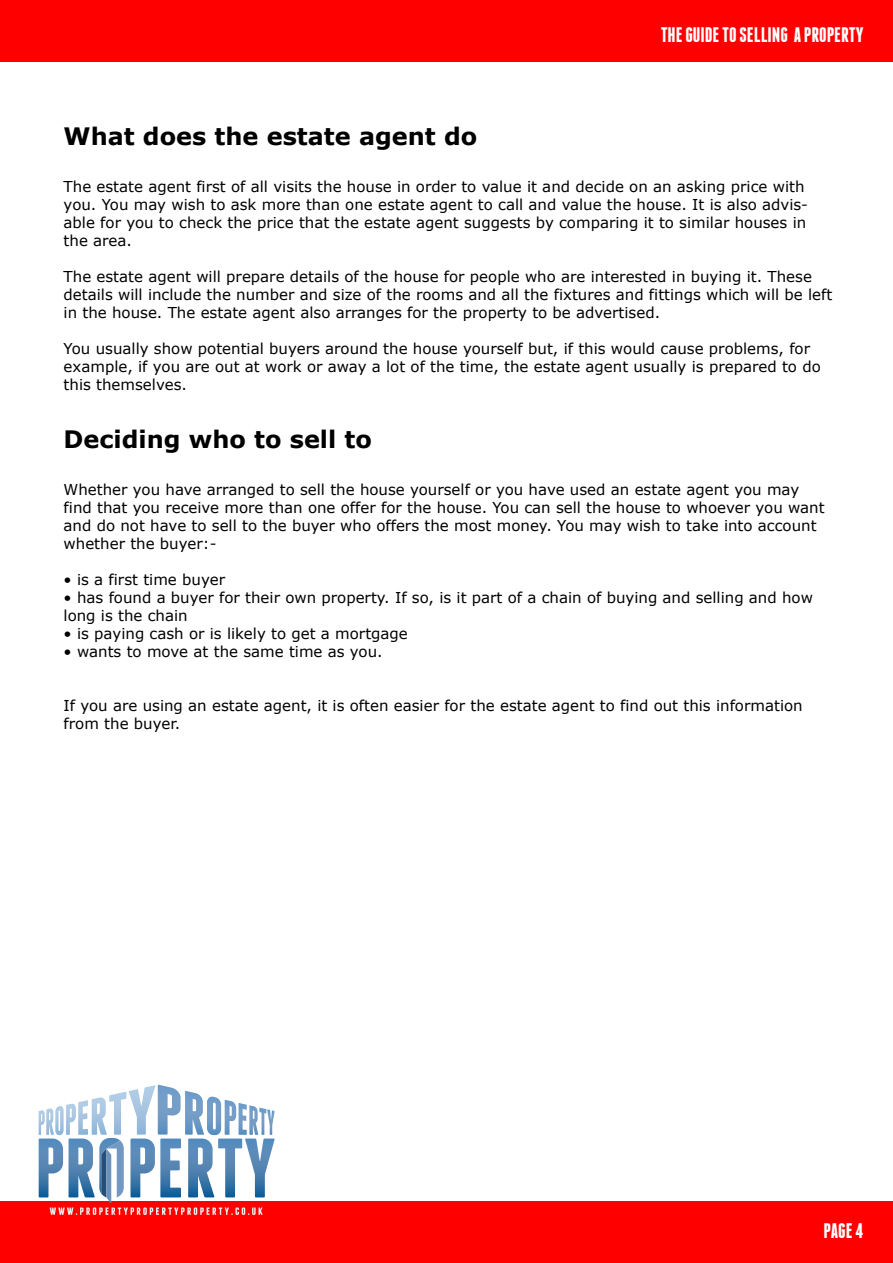
<style>
.page{position:relative;width:893px;height:1263px;background:#fff}
.page>*{position:absolute;margin:0;border:0;box-sizing:border-box;transform-origin:0 0}
.t1{font:700 24px "Verdana";color:#000}
.t2{font:700 21px "Franchise";color:#fff}
.t3{font:15px/18px "Verdana";color:#000}
</style>
<div class="page">
<div style="left:0;top:1201px;width:893px;height:62px;background:#f00"></div>
<svg style="left:39px;top:1085px;width:236px;height:130px"></svg>
<div style="left:0;top:0;width:893px;height:62px;background:#f00"></div>
<h2 class="t2" style="left:661px;top:25px;width:204px">THE GUIDE TO SELLING A PROPERTY</h2>
<h1 class="t1" style="left:64px;top:120px;width:415px">What does the estate agent do</h1>
<p class="t3" style="left:64px;top:177px;width:746px">The estate agent first of all visits the house in order to value it and decide on an asking price with you. You may wish to ask more than one estate agent to call and value the house. It is also advis&shy;able for you to check the price that the estate agent suggests by comparing it to similar houses in the area.</p>
<p class="t3" style="left:64px;top:267px;width:770px">The estate agent will prepare details of the house for people who are interested in buying it. These details will include the number and size of the rooms and all the fixtures and fittings which will be left in the house. The estate agent also arranges for the property to be advertised.</p>
<p class="t3" style="left:64px;top:339px;width:759px">You usually show potential buyers around the house yourself but, if this would cause problems, for example, if you are out at work or away a lot of the time, the estate agent usually is prepared to do this themselves.</p>
<h1 class="t1" style="left:64px;top:422px;width:310px">Deciding who to sell to</h1>
<p class="t3" style="left:64px;top:480px;width:762px">Whether you have arranged to sell the house yourself or you have used an estate agent you may find that you receive more than one offer for the house. You can sell the house to whoever you want and do not have to sell to the buyer who offers the most money. You may wish to take into account whether the buyer:-</p>
<p class="t3" style="left:64px;top:570px;width:163px">• is a first time buyer</p>
<p class="t3" style="left:64px;top:588px;width:751px">• has found a buyer for their own property. If so, is it part of a chain of buying and selling and how long is the chain</p>
<p class="t3" style="left:64px;top:624px;width:346px">• is paying cash or is likely to get a mortgage</p>
<p class="t3" style="left:64px;top:642px;width:321px">• wants to move at the same time as you.</p>
<p class="t3" style="left:64px;top:696px;width:741px">If you are using an estate agent, it is often easier for the estate agent to find out this information from the buyer.</p>
<h2 class="t2" style="left:824px;top:1221px;width:42px">PAGE 4</h2>
</div>
